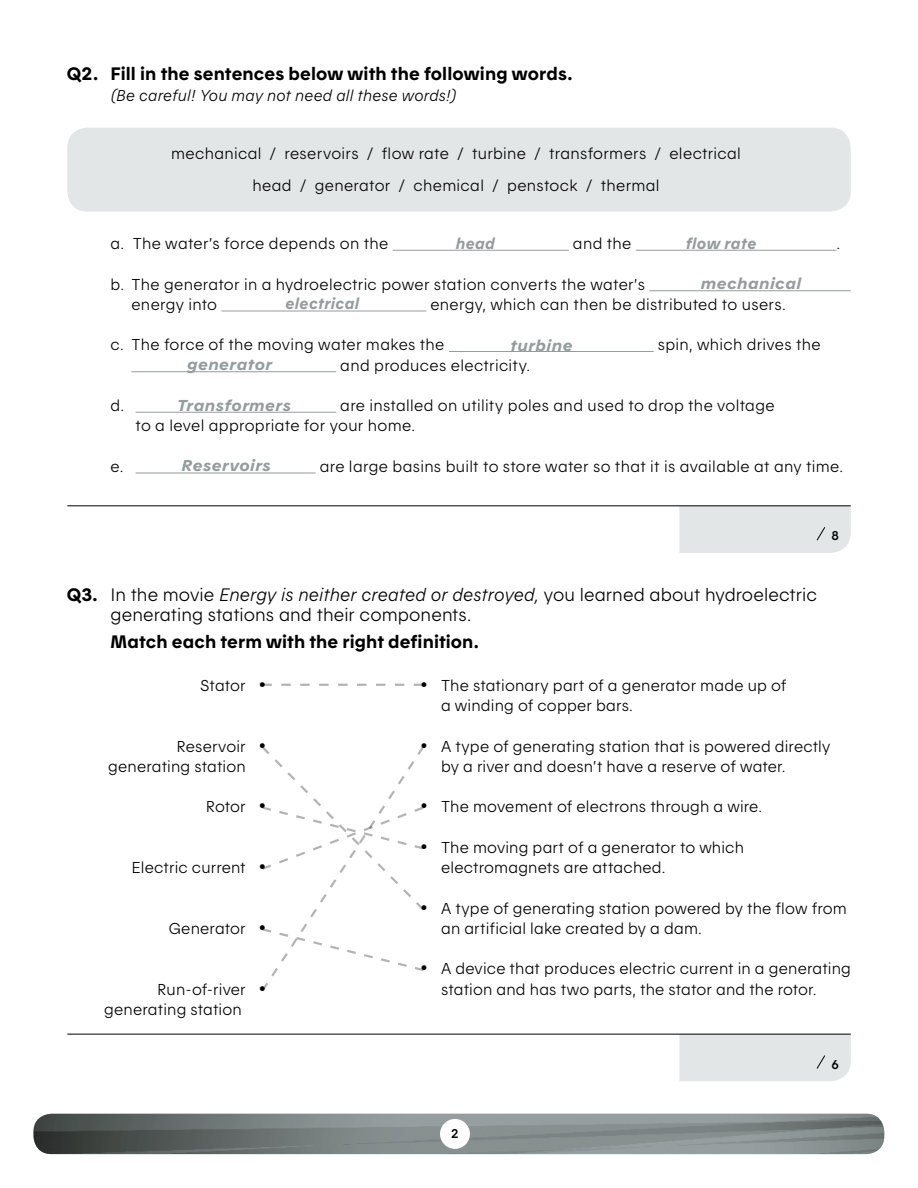
<style>
.page{position:relative;width:918px;height:1188px;background:#fff}
.page>*{position:absolute;margin:0;border:0;box-sizing:border-box;transform-origin:0 0}
.t1{font:18px/20.2px "Hydro Quebec Maigre";letter-spacing:.005em;color:#000}
.t2{font:18px "Hydro Quebec Gras";letter-spacing:.01em;color:#000}
.t3{font:15.75px/20.2px "Hydro Quebec Maigre";letter-spacing:.015em;color:#000}
.t4{font:15.75px "Hydro Quebec Gras Italique";letter-spacing:.025em;color:#959c9d;scale:1.1 1}
.t5{font:15.75px "Hydro Quebec Maigre Italique";letter-spacing:.01em;color:#000}
.t6{font:15.75px "Hydro Quebec Gras Italique";letter-spacing:.025em;color:#959c9d}
.t7{font:12.75px "Hydro Quebec Demi";color:#000}
.s1{font-family:"Hydro Quebec Gras"}
.s2{font-family:"Hydro Quebec Maigre Italique"}
.s3{font-size:31.5px}
.s4{font-size:31.5px;color:#fff}
</style>
<div class="page">
<img style="left:33px;top:1114px;width:851px;height:40px">
<hr style="left:393px;top:250px;width:176px;height:1px;background:#959c9d">
<hr style="left:636px;top:250px;width:201px;height:1px;background:#959c9d">
<hr style="left:649px;top:290px;width:202px;height:1px;background:#959c9d">
<hr style="left:222px;top:311px;width:204px;height:1px;background:#959c9d">
<hr style="left:449px;top:351px;width:205px;height:1px;background:#959c9d">
<hr style="left:131px;top:371px;width:205px;height:1px;background:#959c9d">
<hr style="left:136px;top:412px;width:200px;height:1px;background:#959c9d">
<hr style="left:136px;top:473px;width:180px;height:1px;background:#959c9d">
<hr style="left:67px;top:506px;width:784px;height:1px;background:#000">
<hr style="left:67px;top:1034px;width:784px;height:1px;background:#000">
<div style="left:679px;top:506px;width:172px;height:47px;background:#e3e6e6"></div>
<div style="left:679px;top:1034px;width:172px;height:47px;background:#e3e6e6"></div>
<div style="left:440px;top:1119px;width:30px;height:30px;background:#fff;border-radius:50%"></div>
<div style="left:67px;top:128px;width:784px;height:84px;background:#e3e6e6;border-radius:20px"></div>
<svg style="left:262px;top:684px;width:161px;height:2px"></svg>
<svg style="left:261px;top:746px;width:163px;height:245px"></svg>
<p class="t2" style="left:67px;top:63px;width:507px">Q2. Fill in the sentences below with the following words.</p>
<p class="t5" style="left:110px;top:86px;width:348px">(Be careful! You may not need all these words!)</p>
<p class="t3" style="left:171px;top:143px;width:571px">mechanical / reservoirs / flow rate / turbine / transformers / electrical</p>
<p class="t3" style="left:252px;top:175px;width:409px">head / generator / chemical / penstock / thermal</p>
<p class="t6" style="left:456px;top:233px;width:41px">head</p>
<p class="t6" style="left:686px;top:233px;width:72px">flow rate</p>
<p class="t4" style="left:701px;top:274px;width:93px">mechanical</p>
<p class="t3" style="left:110px;top:233px;width:279px">a. The water’s force depends on the</p>
<p class="t3" style="left:573px;top:233px;width:60px">and the</p>
<p class="t3" style="left:837px;top:233px;width:5px">.</p>
<p class="t3" style="left:131px;top:273px;width:515px;text-indent:-21px">b. The generator in a hydroelectric power station converts the water’s energy into</p>
<p class="t6" style="left:285px;top:294px;width:75px">electrical</p>
<p class="t3" style="left:430px;top:294px;width:357px">energy, which can then be distributed to users.</p>
<p class="t3" style="left:110px;top:334px;width:336px">c. The force of the moving water makes the</p>
<p class="t3" style="left:658px;top:334px;width:165px">spin, which drives the</p>
<p class="t3" style="left:340px;top:354px;width:191px">and produces electricity.</p>
<p class="t3" style="left:110px;top:395px;width:15px">d.</p>
<p class="t3" style="left:136px;top:395px;width:641px;text-indent:205px">are installed on utility poles and used to drop the voltage to a level appropriate for your home.</p>
<p class="t3" style="left:110px;top:456px;width:15px">e.</p>
<p class="t3" style="left:320px;top:456px;width:525px">are large basins built to store water so that it is available at any time.</p>
<p class="t4" style="left:511px;top:335px;width:58px">turbine</p>
<p class="t4" style="left:187px;top:355px;width:79px">generator</p>
<p class="t4" style="left:177px;top:395px;width:105px">Transformers</p>
<p class="t4" style="left:182px;top:456px;width:83px">Reservoirs</p>
<p class="t7" style="left:832px;top:528px;width:9px">8</p>
<p class="t1" style="left:110px;top:584px;width:708px;text-indent:-44px"><span class="s1">Q3.</span> In the movie <span class="s2">Energy is neither created or destroyed,</span> you learned about hydroelectric generating stations and their components.</p>
<p class="t2" style="left:110px;top:631px;width:370px">Match each term with the right definition.</p>
<p class="t3" style="left:200px;top:675px;width:69px">Stator <span class="s3">•</span></p>
<p class="t3" style="left:108px;top:736px;width:160px;text-align:right">Reservoir <span class="s3">• </span>generating station <span class="s4">•</span></p>
<p class="t3" style="left:206px;top:796px;width:63px">Rotor <span class="s3">•</span></p>
<p class="t3" style="left:132px;top:857px;width:137px">Electric current <span class="s3">•</span></p>
<p class="t3" style="left:169px;top:918px;width:100px">Generator <span class="s3">•</span></p>
<p class="t3" style="left:104px;top:979px;width:164px;text-align:right">Run-of-river <span class="s3">• </span>generating station <span class="s4">•</span></p>
<p class="t3" style="left:441px;top:675px;width:347px;text-indent:-22px"><span class="s3">•</span> The stationary part of a generator made up of a winding of copper bars.</p>
<p class="t3" style="left:441px;top:736px;width:391px;text-indent:-22px"><span class="s3">•</span> A type of generating station that is powered directly by a river and doesn’t have a reserve of water.</p>
<p class="t3" style="left:420px;top:796px;width:344px"><span class="s3">•</span> The movement of electrons through a wire.</p>
<p class="t3" style="left:441px;top:837px;width:304px;text-indent:-22px"><span class="s3">•</span> The moving part of a generator to which electromagnets are attached.</p>
<p class="t3" style="left:441px;top:898px;width:407px;text-indent:-22px"><span class="s3">•</span> A type of generating station powered by the flow from an artificial lake created by a dam.</p>
<p class="t3" style="left:441px;top:958px;width:411px;text-indent:-22px"><span class="s3">•</span> A device that produces electric current in a generating station and has two parts, the stator and the rotor.</p>
<p class="t7" style="left:451px;top:1126px;width:9px">2</p>
<p class="t7" style="left:832px;top:1056px;width:9px">6</p>
</div>
